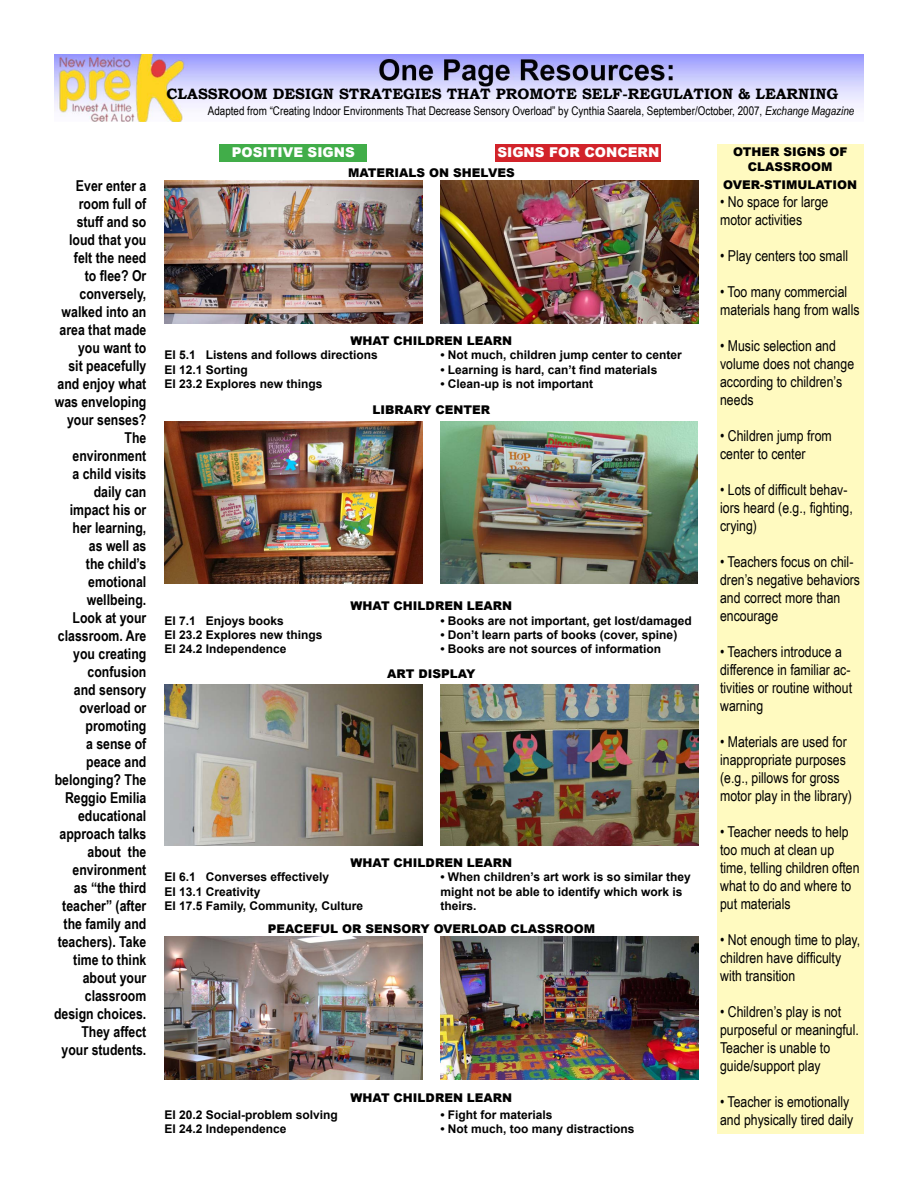
<style>
.page{position:relative;width:918px;height:1188px;background:#fff}
.page>*{position:absolute;margin:0;border:0;box-sizing:border-box;transform-origin:0 0}
.t1{font:15px/18px "Arial Narrow";color:#000}
.t2{font:700 15px/18px "Arial Narrow";color:#000;text-align:right}
.t3{font:700 15px "Bookman Old Style";color:#000}
.t4{font:900 13.5px "Arial";color:#fff}
.t5{font:700 12px/14.4px "Arial";color:#000}
.t6{font:900 12px/14.4px "Arial";color:#000;text-align:center}
.t7{font:12px "Arial Narrow";color:#000}
.s1{font-style:italic}
</style>
<div class="page">
<img style="left:54px;top:54px;width:810px;height:68px">
<div style="left:220px;top:144px;width:147px;height:18px;background:#41ad49"></div>
<div style="left:496px;top:144px;width:165px;height:18px;background:#d2232a"></div>
<img style="left:164px;top:180px;width:258px;height:144px">
<img style="left:440px;top:180px;width:258px;height:144px">
<div style="left:717px;top:145px;width:146px;height:989px;background:#fffac0"></div>
<img style="left:164px;top:684px;width:258px;height:162px">
<img style="left:440px;top:684px;width:258px;height:162px">
<img style="left:164px;top:422px;width:258px;height:162px">
<img style="left:440px;top:422px;width:257px;height:162px">
<img style="left:164px;top:936px;width:258px;height:144px">
<img style="left:440px;top:936px;width:258px;height:144px">
<p class="t2" style="left:54px;top:176px;width:94px">Ever enter a room full of stuff and so loud that you felt the need<br>to flee? Or conversely, walked into an area that made you want to<br>sit peacefully and enjoy what was enveloping your senses?<br>The environment<br>a child visits daily can impact his or her learning,<br>as well as<br>the child’s emotional wellbeing.<br>Look at your classroom. Are you creating confusion<br>and sensory overload or promoting<br>a sense of peace and belonging? The<br>Reggio Emilia educational approach talks about the environment<br>as “the third teacher” (after the family and teachers). Take time to think about your classroom design choices.<br>They affect your students.</p>
<p class="t3" style="left:167px;top:85px;width:673px">CLASSROOM DESIGN STRATEGIES that PROMOTE SELF-REGULATION &amp; LEARNING</p>
<p class="t7" style="left:208px;top:102px;width:648px">Adapted from “Creating Indoor Environments That Decrease Sensory Overload” by Cynthia Saarela, September/October, 2007, <span class="s1">Exchange Magazine</span></p>
<p class="t4" style="left:232px;top:142px;width:124px">POSITIVE SIGNS</p>
<p class="t4" style="left:497px;top:142px;width:163px">SIGNS FOR CONCERN</p>
<p class="t6" style="left:348px;top:165px;width:168px">MATERIALS ON SHELVES</p>
<p class="t6" style="left:350px;top:333px;width:163px">WHAT CHILDREN LEARN</p>
<p class="t5" style="left:164px;top:348px;width:215px">EI 5.1 Listens and follows directions<br>EI 12.1 Sorting<br>EI 23.2 Explores new things</p>
<p class="t5" style="left:440px;top:348px;width:243px">• Not much, children jump center to center</p>
<p class="t5" style="left:440px;top:363px;width:218px">• Learning is hard, can’t find materials</p>
<p class="t5" style="left:440px;top:377px;width:154px">• Clean-up is not important</p>
<p class="t6" style="left:373px;top:402px;width:119px">LIBRARY CENTER</p>
<p class="t6" style="left:350px;top:598px;width:163px">WHAT CHILDREN LEARN</p>
<p class="t5" style="left:164px;top:614px;width:160px">EI 7.1 Enjoys books<br>EI 23.2 Explores new things<br>EI 24.2 Independence</p>
<p class="t5" style="left:440px;top:614px;width:253px">• Books are not important, get lost/damaged</p>
<p class="t5" style="left:440px;top:628px;width:238px">• Don’t learn parts of books (cover, spine)</p>
<p class="t5" style="left:440px;top:642px;width:222px">• Books are not sources of information</p>
<p class="t6" style="left:387px;top:666px;width:90px">ART DISPLAY</p>
<p class="t6" style="left:350px;top:855px;width:163px">WHAT CHILDREN LEARN</p>
<p class="t5" style="left:164px;top:870px;width:200px">EI 6.1 Converses effectively<br>EI 13.1 Creativity<br>EI 17.5 Family, Community, Culture</p>
<p class="t5" style="left:440px;top:870px;width:252px">• When children’s art work is so similar they might not be able to identify which work is theirs.</p>
<p class="t6" style="left:268px;top:921px;width:329px">PEACEFUL OR SENSORY OVERLOAD CLASSROOM</p>
<p class="t6" style="left:350px;top:1090px;width:163px">WHAT CHILDREN LEARN</p>
<p class="t5" style="left:164px;top:1108px;width:175px">EI 20.2 Social-problem solving<br>EI 24.2 Independence</p>
<p class="t5" style="left:440px;top:1108px;width:114px">• Fight for materials</p>
<p class="t5" style="left:440px;top:1122px;width:196px">• Not much, too many distractions</p>
<p class="t6" style="left:733px;top:144px;width:116px">OTHER SIGNS OF<br>CLASSROOM</p>
<p class="t6" style="left:723px;top:177px;width:135px">OVER-STIMULATION</p>
<p class="t1" style="left:720px;top:192px;width:110px">• No space for large motor activities</p>
<p class="t1" style="left:720px;top:246px;width:130px">• Play centers too small</p>
<p class="t1" style="left:720px;top:282px;width:141px">• Too many commercial materials hang from walls</p>
<p class="t1" style="left:720px;top:336px;width:136px">• Music selection and volume does not change according to children’s needs</p>
<p class="t1" style="left:720px;top:426px;width:113px">• Children jump from center to center</p>
<p class="t1" style="left:720px;top:480px;width:134px">• Lots of difficult behav&shy;iors heard (e.g., fighting, crying)</p>
<p class="t1" style="left:720px;top:552px;width:141px">• Teachers focus on chil&shy;dren’s negative behaviors and correct more than encourage</p>
<p class="t1" style="left:720px;top:642px;width:133px">• Teachers introduce a difference in familiar ac&shy;tivities or routine without warning</p>
<p class="t1" style="left:720px;top:732px;width:133px">• Materials are used for inappropriate purposes (e.g., pillows for gross motor play in the library)</p>
<p class="t1" style="left:720px;top:822px;width:141px">• Teacher needs to help too much at clean up time, telling children often what to do and where to put materials</p>
<p class="t1" style="left:720px;top:930px;width:142px">• Not enough time to play, children have difficulty with transition</p>
<p class="t1" style="left:720px;top:1002px;width:140px">• Children’s play is not purposeful or meaningful.<br>Teacher is unable to guide/support play</p>
<p class="t1" style="left:720px;top:1092px;width:135px">• Teacher is emotionally and physically tired daily</p>
</div>
